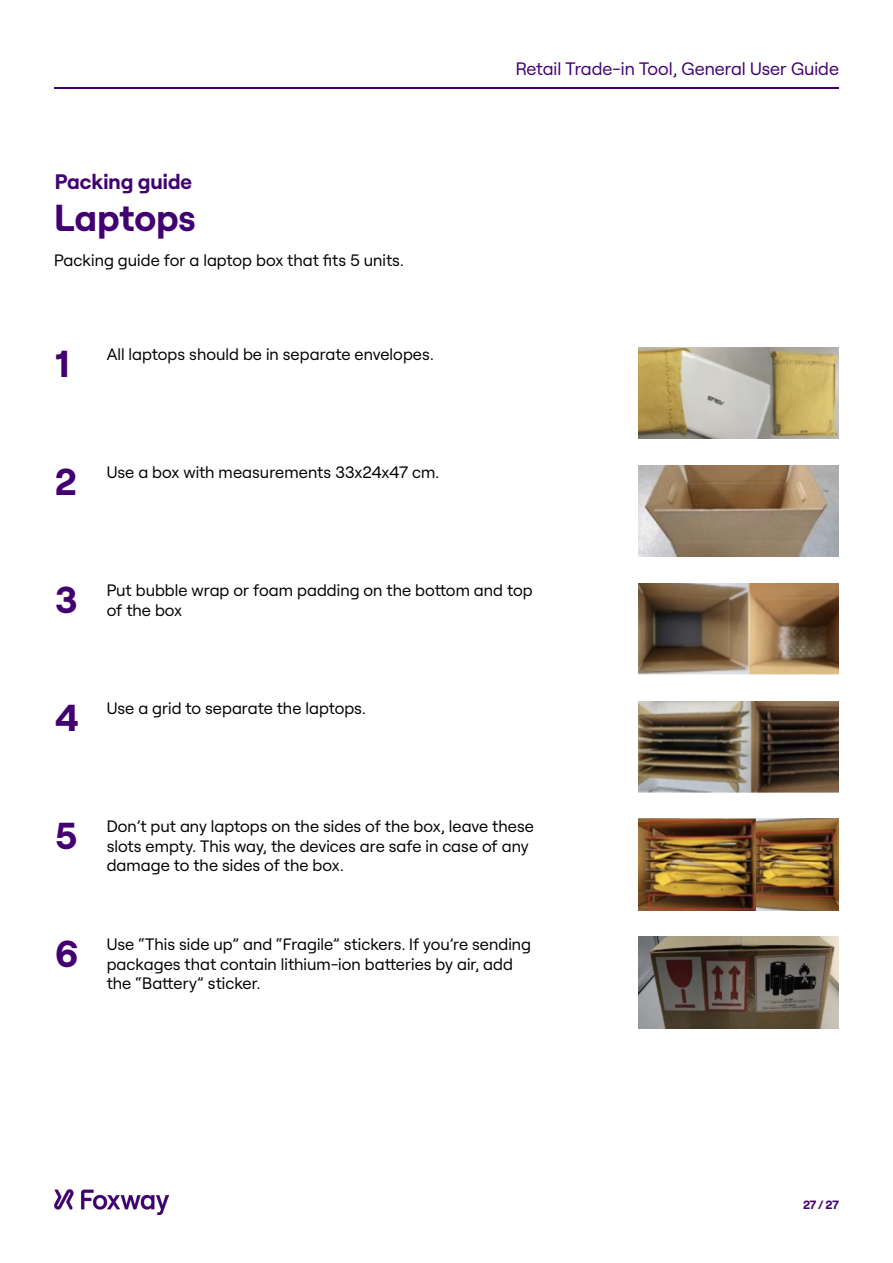
<style>
.page{position:relative;width:893px;height:1263px;background:#fff}
.page>*{position:absolute;margin:0;border:0;box-sizing:border-box;transform-origin:0 0}
.t1{font:700 37.5px "Roobert Foxway";color:#420070}
.t2{font:700 21px "Roobert Foxway";letter-spacing:-.005em;color:#420070}
.t3{font:18px "Roobert Foxway";color:#420070}
.t4{font:16.5px/19.5px "Roobert Foxway";color:#000}
.t5{font:700 12px "Roobert Foxway";color:#420070}
</style>
<div class="page">
<img style="left:638px;top:347px;width:201px;height:91px">
<img style="left:638px;top:465px;width:201px;height:91px">
<img style="left:638px;top:583px;width:201px;height:91px">
<img style="left:638px;top:701px;width:201px;height:91px">
<img style="left:638px;top:937px;width:201px;height:91px">
<img style="left:638px;top:819px;width:119px;height:91px">
<img style="left:757px;top:819px;width:82px;height:91px">
<hr style="left:54px;top:87px;width:785px;height:2px;background:#420070">
<img style="left:54px;top:1189px;width:115px;height:25px">
<p class="t2" style="left:55px;top:165px;width:139px">Packing guide</p>
<h1 class="t1" style="left:54px;top:189px;width:143px">Laptops</h1>
<p class="t4" style="left:54px;top:249px;width:351px">Packing guide for a laptop box that fits 5 units.</p>
<h1 class="t1" style="left:55px;top:335px;width:16px">1</h1>
<p class="t4" style="left:107px;top:344px;width:328px">All laptops should be in separate envelopes.</p>
<h1 class="t1" style="left:55px;top:453px;width:23px">2</h1>
<p class="t4" style="left:107px;top:461px;width:334px">Use a box with measurements 33x24x47 cm.</p>
<p class="t3" style="left:516px;top:55px;width:325px">Retail Trade-in Tool, General User Guide</p>
<h1 class="t1" style="left:55px;top:571px;width:24px">3</h1>
<p class="t4" style="left:107px;top:579px;width:427px">Put bubble wrap or foam padding on the bottom and top of the box</p>
<h1 class="t1" style="left:55px;top:688px;width:26px">4</h1>
<p class="t4" style="left:107px;top:697px;width:261px">Use a grid to separate the laptops.</p>
<h1 class="t1" style="left:55px;top:806px;width:24px">5</h1>
<p class="t4" style="left:107px;top:815px;width:429px">Don’t put any laptops on the sides of the box, leave these slots empty. This way, the devices are safe in case of any damage to the sides of the box.</p>
<h1 class="t1" style="left:55px;top:924px;width:26px">6</h1>
<p class="t4" style="left:107px;top:933px;width:426px">Use “This side up” and “Fragile” stickers. If you’re sending packages that contain lithium-ion batteries by air, add the “Battery” sticker.</p>
<p class="t5" style="left:803px;top:1195px;width:37px">27 / 27</p>
</div>
